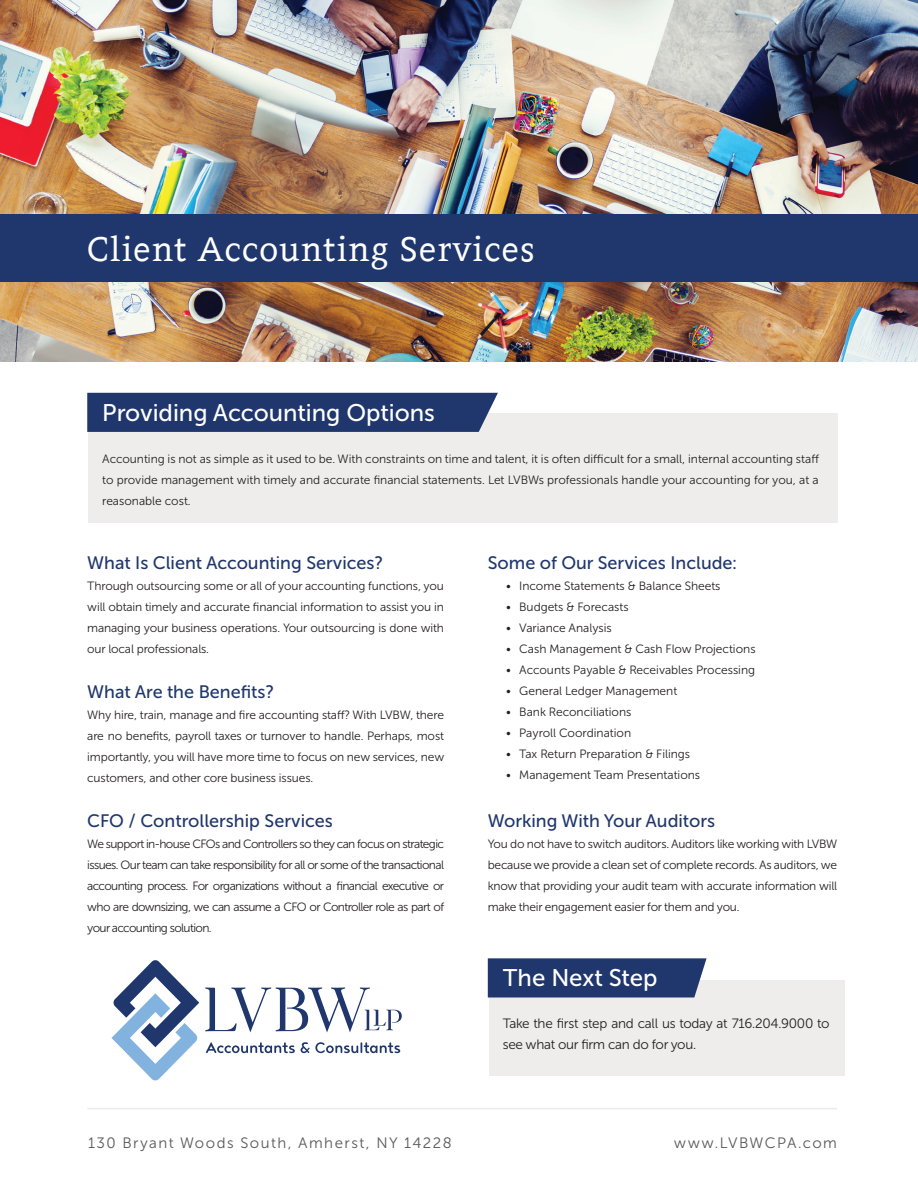
<style>
.page{position:relative;width:918px;height:1188px;background:#fff}
.page>*{position:absolute;margin:0;border:0;box-sizing:border-box;transform-origin:0 0}
.t1{font:34.5px "Contra";letter-spacing:.04em;color:#fff}
.t2{font:24px "Museo Sans Cyrl 500";color:#fff}
.t3{font:18px "Museo Sans Cyrl 500";color:#20376d}
.t4{font:15px "Museo Sans Cyrl 300";letter-spacing:.1em;color:#57585a}
.t5{font:13.5px/21px "Museo Sans Cyrl 300";letter-spacing:-.02em;color:#231f20}
.t6{font:12px/21px "Museo Sans Cyrl 300";letter-spacing:-.005em;color:#231f20;text-align:justify}
</style>
<div class="page">
<img style="left:0;top:0;width:918px;height:362px">
<div style="left:0;top:215px;width:918px;height:67px;background:#20376d"></div>
<div style="left:88px;top:413px;width:749px;height:109px;background:#efedec"></div>
<div style="left:87px;top:393px;width:411px;height:39px;background:#20376d"></div>
<div style="left:489px;top:980px;width:356px;height:95px;background:#efedec"></div>
<svg style="left:488px;top:958px;width:219px;height:40px"></svg>
<hr style="left:87px;top:1108px;width:750px;height:1px;background:#ebebeb">
<svg style="left:205px;top:987px;width:197px;height:45px"></svg>
<svg style="left:206px;top:1042px;width:89px;height:11px"></svg>
<svg style="left:301px;top:1042px;width:99px;height:11px"></svg>
<svg style="left:111px;top:960px;width:88px;height:121px"></svg>
<h1 class="t1" style="left:87px;top:229px;width:449px">Client Accounting Services</h1>
<h2 class="t2" style="left:102px;top:399px;width:334px">Providing Accounting Options</h2>
<p class="t6" style="left:102px;top:448px;width:718px">Accounting is not as simple as it used to be. With constraints on time and talent, it is often difficult for a small, internal accounting staff to provide management with timely and accurate financial statements. Let LVBWs professionals handle your accounting for you, at a reasonable cost.</p>
<h3 class="t3" style="left:87px;top:553px;width:297px">What Is Client Accounting Services?</h3>
<p class="t6" style="left:87px;top:576px;width:358px">Through outsourcing some or all of your accounting functions, you will obtain timely and accurate financial information to assist you in managing your business operations. Your outsourcing is done with our local professionals.</p>
<h3 class="t3" style="left:87px;top:682px;width:188px">What Are the Benefits?</h3>
<p class="t6" style="left:87px;top:705px;width:359px">Why hire, train, manage and fire accounting staff? With LVBW, there are no benefits, payroll taxes or turnover to handle. Perhaps, most importantly, you will have more time to focus on new services, new customers, and other core business issues.</p>
<h3 class="t3" style="left:87px;top:811px;width:247px">CFO / Controllership Services</h3>
<p class="t6" style="left:87px;top:834px;width:359px">We support in-house CFOs and Controllers so they can focus on strategic issues. Our team can take responsibility for all or some of the transactional accounting process. For organizations without a financial executive or who are downsizing, we can assume a CFO or Controller role as part of your accounting solution.</p>
<h3 class="t3" style="left:488px;top:553px;width:251px">Some of Our Services Include:</h3>
<p class="t6" style="left:506px;top:576px;width:216px">• Income Statements &amp; Balance Sheets</p>
<p class="t6" style="left:506px;top:597px;width:124px">• Budgets &amp; Forecasts</p>
<p class="t6" style="left:506px;top:618px;width:107px">• Variance Analysis</p>
<p class="t6" style="left:506px;top:639px;width:251px">• Cash Management &amp; Cash Flow Projections</p>
<p class="t6" style="left:506px;top:660px;width:251px">• Accounts Payable &amp; Receivables Processing</p>
<p class="t6" style="left:506px;top:681px;width:173px">• General Ledger Management</p>
<p class="t6" style="left:506px;top:702px;width:127px">• Bank Reconciliations</p>
<p class="t6" style="left:506px;top:723px;width:127px">• Payroll Coordination</p>
<p class="t6" style="left:506px;top:744px;width:186px">• Tax Return Preparation &amp; Filings</p>
<p class="t6" style="left:506px;top:765px;width:196px">• Management Team Presentations</p>
<h3 class="t3" style="left:488px;top:811px;width:229px">Working With Your Auditors</h3>
<p class="t6" style="left:488px;top:834px;width:351px">You do not have to switch auditors. Auditors like working with LVBW because we provide a clean set of complete records. As auditors, we know that providing your audit team with accurate information will make their engagement easier for them and you.</p>
<h2 class="t2" style="left:503px;top:964px;width:156px">The Next Step</h2>
<p class="t5" style="left:503px;top:1013px;width:328px">Take the first step and call us today at 716.204.9000 to see what our firm can do for you.</p>
<p class="t4" style="left:88px;top:1134px;width:365px">130 Bryant Woods South, Amherst, NY 14228</p>
<p class="t4" style="left:674px;top:1134px;width:165px">www.LVBWCPA.com</p>
</div>
